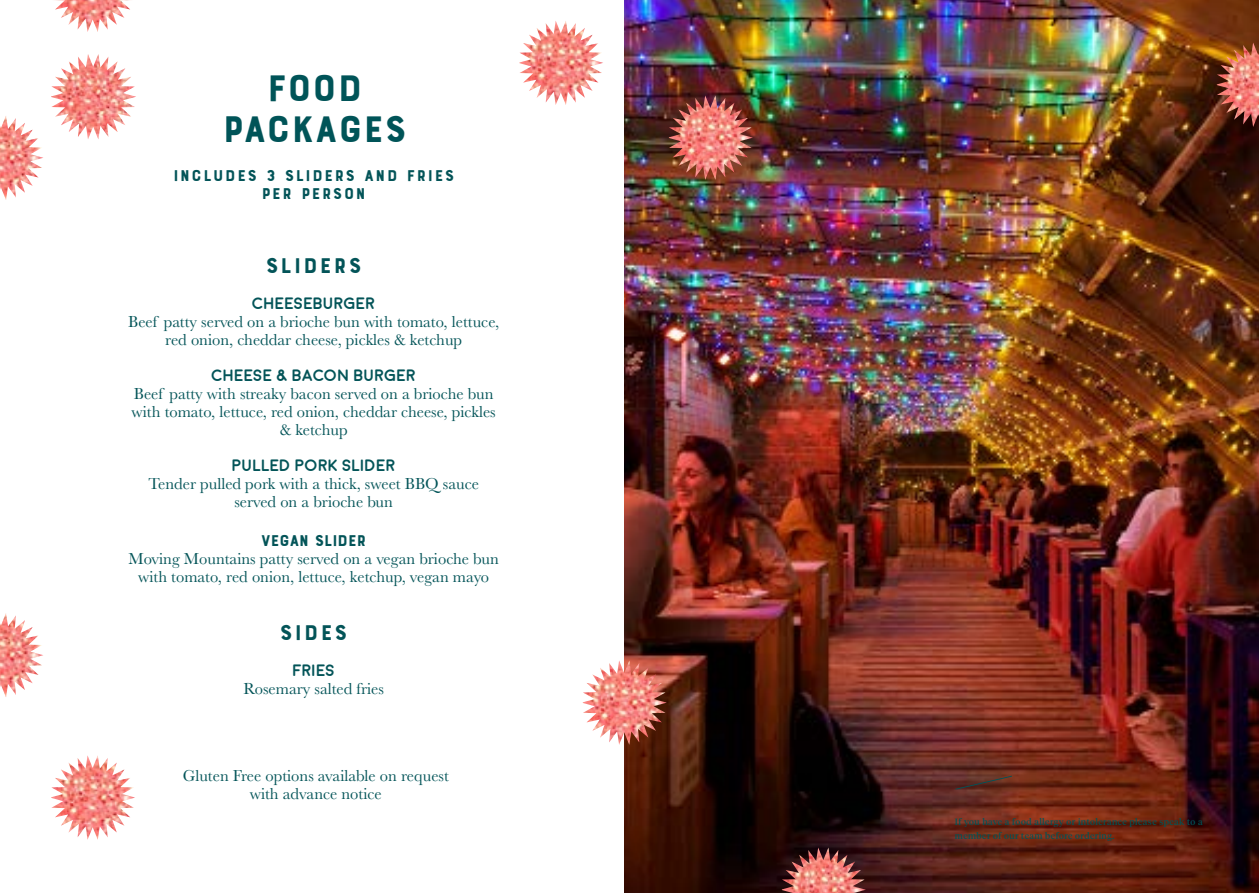
<style>
.page{position:relative;width:1259px;height:893px;background:#fff}
.page>*{position:absolute;margin:0;border:0;box-sizing:border-box;transform-origin:0 0}
.t1{font:39px/40.5px "Bourton Base";letter-spacing:.025em;color:#005458;text-align:center}
.t2{font:22.5px "Bourton Base";letter-spacing:.1em;color:#035458}
.t3{font:16.5px/18px "Baskerville";color:#035458;text-align:center}
.t4{font:700 16.5px "Moon";color:#035458}
.t5{font:16.5px/18px "Bourton Base";letter-spacing:.1em;color:#035458;text-align:center}
.t6{font:16.5px "Bourton Base";color:#035458}
.t7{font:9px/13.5px "Tiempos Headline";letter-spacing:.05em;color:#005458}
</style>
<div class="page">
<img style="left:624px;top:0;width:635px;height:893px">
<img style="left:1216px;top:43px;width:43px;height:84px">
<img style="left:782px;top:847px;width:84px;height:46px">
<img style="left:583px;top:660px;width:84px;height:85px">
<img style="left:519px;top:21px;width:84px;height:84px">
<img style="left:669px;top:95px;width:84px;height:85px">
<img style="left:51px;top:755px;width:84px;height:85px">
<img style="left:0;top:613px;width:43px;height:84px">
<img style="left:51px;top:54px;width:85px;height:85px">
<img style="left:0;top:116px;width:43px;height:84px">
<img style="left:55px;top:0;width:75px;height:32px">
<svg style="left:955px;top:776px;width:57px;height:13px"></svg>
<h1 class="t1" style="left:223px;top:69px;width:185px">FOOD<br>PACKAGES</h1>
<p class="t5" style="left:173px;top:167px;width:282px">INCLUDES 3 SLIDERS AND FRIES<br>PER PERSON</p>
<h2 class="t2" style="left:266px;top:252px;width:97px">SLIDERS</h2>
<p class="t4" style="left:252px;top:295px;width:125px">CHEESEBURGER</p>
<p class="t3" style="left:128px;top:313px;width:372px">Beef patty served on a brioche bun with tomato, lettuce, red onion, cheddar cheese, pickles &amp; ketchup</p>
<p class="t4" style="left:211px;top:367px;width:206px">CHEESE &amp; BACON BURGER</p>
<p class="t3" style="left:132px;top:385px;width:365px">Beef patty with streaky bacon served on a brioche bun with tomato, lettuce, red onion, cheddar cheese, pickles &amp; ketchup</p>
<p class="t4" style="left:232px;top:457px;width:165px">PULLED PORK SLIDER</p>
<p class="t3" style="left:148px;top:475px;width:332px">Tender pulled pork with a thick, sweet BBQ sauce served on a brioche bun</p>
<p class="t6" style="left:261px;top:531px;width:106px">VEGAN SLIDER</p>
<p class="t3" style="left:128px;top:550px;width:372px">Moving Mountains patty served on a vegan brioche bun with tomato, red onion, lettuce, ketchup, vegan mayo</p>
<h2 class="t2" style="left:280px;top:618px;width:68px">Sides</h2>
<p class="t4" style="left:292px;top:662px;width:44px">FRIES</p>
<p class="t3" style="left:243px;top:679px;width:142px">Rosemary salted fries</p>
<p class="t3" style="left:183px;top:767px;width:268px">Gluten Free options available on request with advance notice</p>
<p class="t7" style="left:955px;top:815px;width:249px">If you have a food allergy or intolerance please speak to a member of our team before ordering.</p>
</div>
